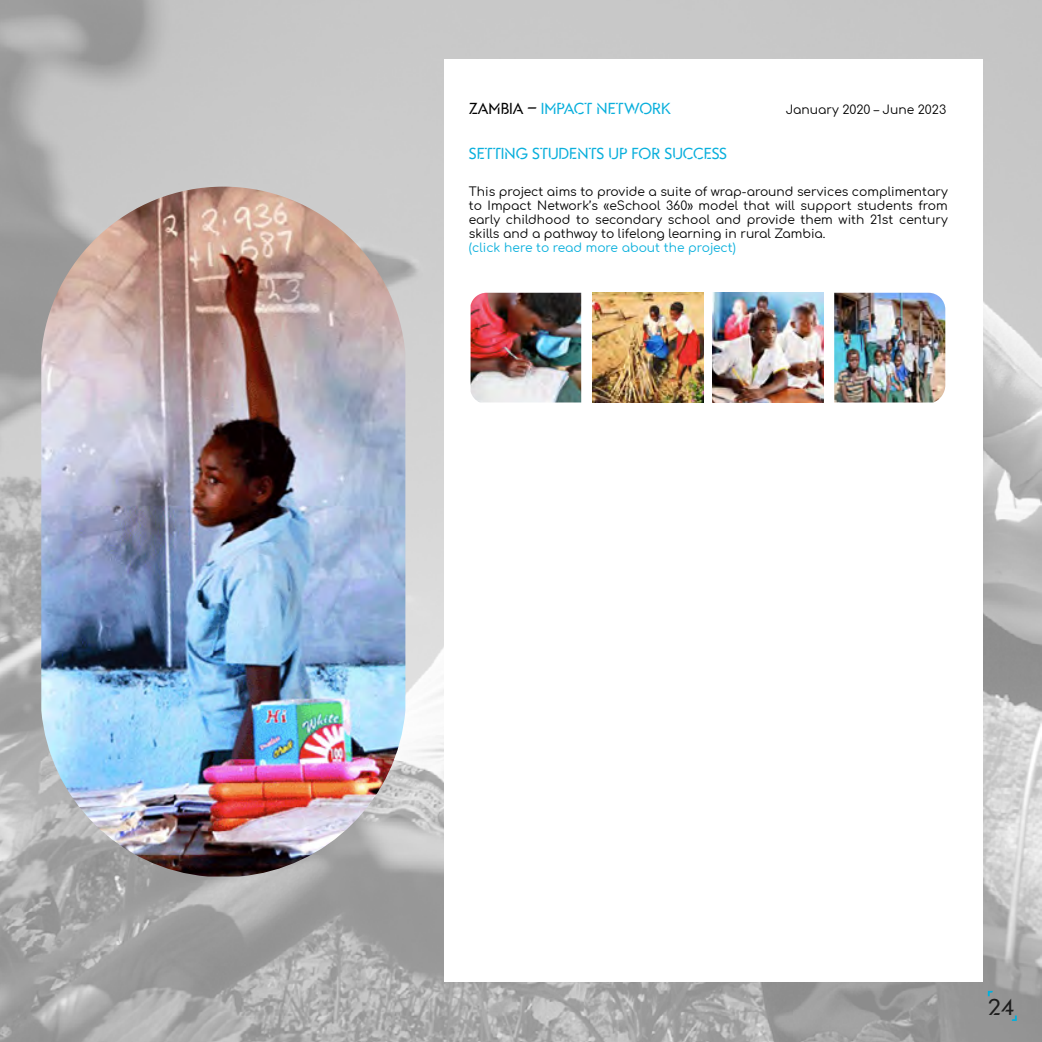
<style>
.page{position:relative;width:1042px;height:1042px;background:#fff}
.page>*{position:absolute;margin:0;border:0;box-sizing:border-box;transform-origin:0 0}
.t1{font:25.2px "Gandur Stencil";color:#1c1c1c}
.t2{font:17.5px "Gandur Stencil";color:#09afdc}
.t3{font:12.25px/14px "Comfortaa";color:#000;text-align:justify}
.t4{font:12.25px "Comfortaa";color:#09afdc}
.s1{color:#000}
</style>
<div class="page">
<img style="left:790px;top:0;width:252px;height:1042px">
<img style="left:0;top:762px;width:792px;height:280px">
<div style="left:444px;top:59px;width:538px;height:923px;background:#fff"></div>
<img style="left:41px;top:187px;width:364px;height:689px">
<img style="left:593px;top:293px;width:111px;height:109px">
<img style="left:712px;top:293px;width:111px;height:109px">
<img style="left:470px;top:293px;width:111px;height:109px">
<img style="left:834px;top:293px;width:111px;height:109px">
<svg style="left:988px;top:991px;width:5px;height:5px"></svg>
<svg style="left:1011px;top:1015px;width:6px;height:6px"></svg>
<h2 class="t2" style="left:469px;top:99px;width:204px"><span class="s1">ZAMBIA –</span> IMPACT NETWORK</h2>
<h2 class="t2" style="left:469px;top:144px;width:260px">SETTING STUDENTS UP FOR SUCCESS</h2>
<p class="t3" style="left:469px;top:183px;width:480px">This project aims to provide a suite of wrap-around services complimentary to Impact Network’s «eSchool 360» model that will support students from early childhood to secondary school and provide them with 21st century skills and a pathway to lifelong learning in rural Zambia.</p>
<p class="t4" style="left:469px;top:237px;width:268px">(click here to read more about the project)</p>
<p class="t3" style="left:786px;top:101px;width:162px">January 2020 – June 2023</p>
<h1 class="t1" style="left:988px;top:993px;width:27px">24</h1>
</div>
